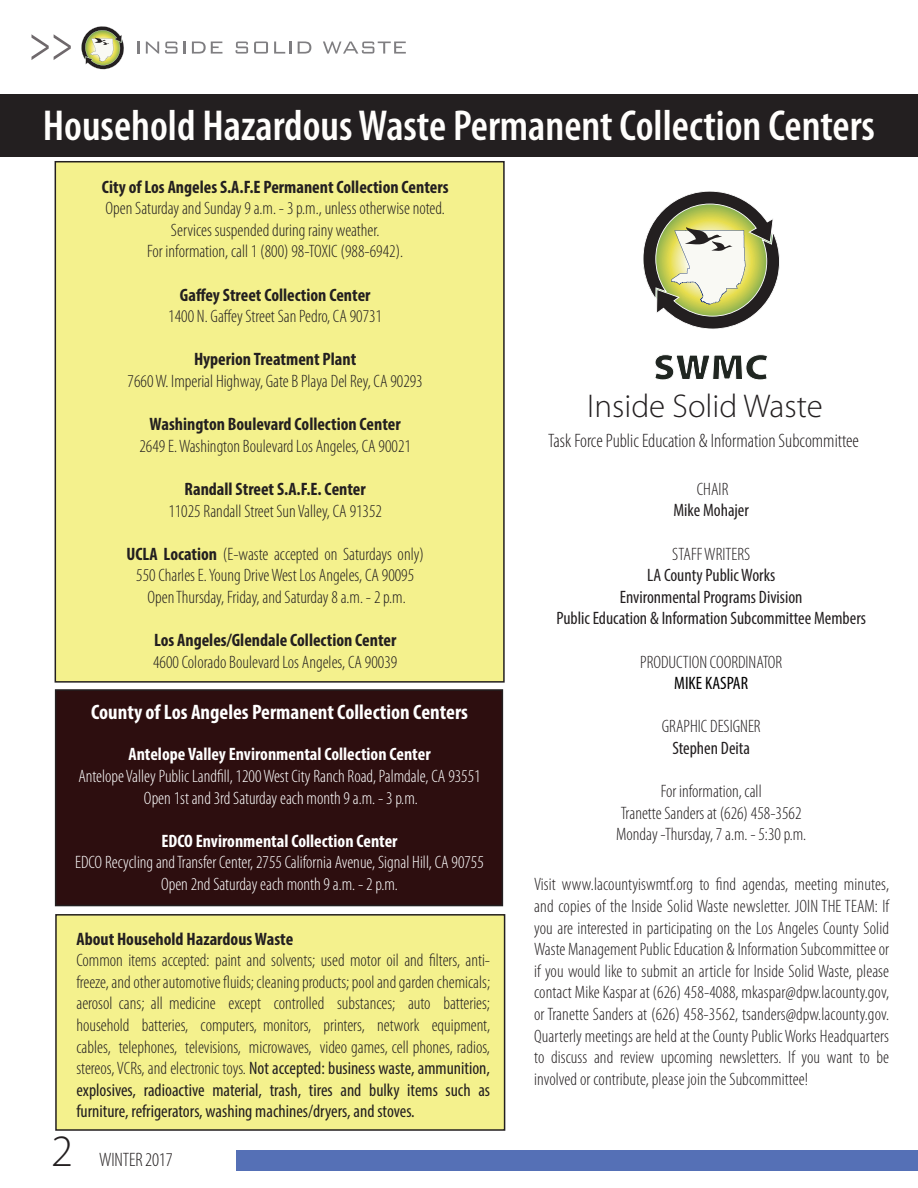
<style>
.page{position:relative;width:918px;height:1188px;background:#fff}
.page>*{position:absolute;margin:0;border:0;box-sizing:border-box;transform-origin:0 0}
.t1{font:300 45px "Myriad Pro";color:#231f20}
.t2{font:600 condensed 43.5px "Myriad Pro";color:#fffefc}
.t3{font:300 33px "Myriad Pro";color:#231f20}
.t4{font:700 condensed 21px "Myriad Pro";color:#fff}
.t5{font:300 condensed 19.5px "Myriad Pro";color:#231f20}
.t6{font:300 condensed 18px/21.6px "Myriad Pro";color:#231f20;text-align:center}
.t7{font:700 condensed 18px "Myriad Pro";color:#231f20}
.t8{font:300 condensed 18px/21.6px "Myriad Pro";color:#fff;text-align:center}
.t9{font:condensed 18px/21.6px "Myriad Pro";color:#231f20;text-align:center}
.t10{font:700 condensed 18px "Myriad Pro";color:#fff}
.t11{font:condensed 18px "Myriad Pro";color:#000}
.s1{font-weight:700}
.s2{font-weight:400}
</style>
<div class="page">
<div style="left:56px;top:690px;width:446px;height:216px;background:#2d0e0f"></div>
<div style="left:55px;top:689px;width:448px;height:217px;border:2px solid #231f20"></div>
<div style="left:55px;top:162px;width:449px;height:520px;background:#f4f18d"></div>
<div style="left:55px;top:161px;width:450px;height:522px;border:2px solid #231f20"></div>
<div style="left:56px;top:915px;width:449px;height:215px;background:#f4f18d"></div>
<div style="left:55px;top:914px;width:450px;height:217px;border:2px solid #231f20"></div>
<div style="left:0;top:94px;width:918px;height:63px;background:#231f20"></div>
<div style="left:237px;top:1150px;width:681px;height:21px;background:#5570b6"></div>
<svg style="left:643px;top:191px;width:137px;height:189px"></svg>
<svg style="left:31px;top:34px;width:40px;height:26px"></svg>
<svg style="left:138px;top:42px;width:2px;height:12px"></svg>
<svg style="left:146px;top:42px;width:13px;height:12px"></svg>
<svg style="left:165px;top:42px;width:13px;height:12px"></svg>
<svg style="left:184px;top:42px;width:2px;height:12px"></svg>
<svg style="left:192px;top:42px;width:30px;height:12px"></svg>
<svg style="left:235px;top:42px;width:13px;height:12px"></svg>
<svg style="left:254px;top:42px;width:14px;height:12px"></svg>
<svg style="left:274px;top:42px;width:17px;height:12px"></svg>
<svg style="left:298px;top:42px;width:13px;height:12px"></svg>
<svg style="left:323px;top:42px;width:83px;height:12px"></svg>
<svg style="left:81px;top:26px;width:43px;height:44px"></svg>
<h2 class="t2" style="left:43px;top:102px;width:834px">Household Hazardous Waste Permanent Collection Centers</h2>
<p class="t7" style="left:102px;top:175px;width:348px">City of Los Angeles S.A.F.E Permanent Collection Centers</p>
<p class="t6" style="left:105px;top:198px;width:341px">Open Saturday and Sunday 9 a.m. - 3 p.m., unless otherwise noted.<br>Services suspended during rainy weather.<br>For information, call 1 (800) 98-TOXIC (988-6942).</p>
<p class="t7" style="left:180px;top:283px;width:192px">Gaffey Street Collection Center</p>
<p class="t6" style="left:168px;top:306px;width:215px">1400 N. Gaffey Street San Pedro, CA 90731</p>
<p class="t7" style="left:194px;top:348px;width:164px">Hyperion Treatment Plant</p>
<p class="t6" style="left:128px;top:371px;width:297px">7660 W. Imperial Highway, Gate B Playa Del Rey, CA 90293</p>
<p class="t7" style="left:150px;top:413px;width:253px">Washington Boulevard Collection Center</p>
<p class="t6" style="left:139px;top:436px;width:273px">2649 E. Washington Boulevard Los Angeles, CA 90021</p>
<p class="t7" style="left:185px;top:478px;width:183px">Randall Street S.A.F.E. Center</p>
<p class="t6" style="left:168px;top:500px;width:215px">11025 Randall Street Sun Valley, CA 91352</p>
<p class="t6" style="left:127px;top:544px;width:299px"><span class="s1">UCLA Location</span> (E-waste accepted on Saturdays only)<br>550 Charles E. Young Drive West Los Angeles, CA 90095<br>Open Thursday, Friday, and Saturday 8 a.m. - 2 p.m.</p>
<p class="t7" style="left:154px;top:629px;width:244px">Los Angeles/Glendale Collection Center</p>
<p class="t6" style="left:153px;top:652px;width:246px">4600 Colorado Boulevard Los Angeles, CA 90039</p>
<p class="t4" style="left:91px;top:699px;width:378px">County of Los Angeles Permanent Collection Centers</p>
<p class="t10" style="left:128px;top:743px;width:304px">Antelope Valley Environmental Collection Center</p>
<p class="t8" style="left:78px;top:766px;width:404px">Antelope Valley Public Landfill, 1200 West City Ranch Road, Palmdale, CA 93551<br>Open 1st and 3rd Saturday each month 9 a.m. - 3 p.m.</p>
<p class="t10" style="left:161px;top:830px;width:238px">EDCO Environmental Collection Center</p>
<p class="t8" style="left:75px;top:852px;width:410px">EDCO Recycling and Transfer Center, 2755 California Avenue, Signal Hill, CA 90755<br>Open 2nd Saturday each month 9 a.m. - 2 p.m.</p>
<p class="t7" style="left:76px;top:927px;width:218px">About Household Hazardous Waste</p>
<p class="t6" style="left:76px;top:950px;width:415px;text-align:justify">Common items accepted: paint and solvents; used motor oil and filters, anti&shy;freeze, and other automotive fluids; cleaning products; pool and garden chemicals; aerosol cans; all medicine except controlled substances; auto batteries; household batteries, computers, monitors, printers, network equipment, cables, telephones, televisions, microwaves, video games, cell phones, radios, stereos, VCRs, and electronic toys. <span class="s2">Not accepted: business waste, ammunition, explosives, radioactive material, trash, tires and bulky items such as furniture, refrigerators, washing machines/dryers, and stoves.</span></p>
<p class="t5" style="left:99px;top:1149px;width:75px">WINTER 2017</p>
<h1 class="t1" style="left:51px;top:1124px;width:23px">2</h1>
<h3 class="t3" style="left:587px;top:387px;width:237px">Inside Solid Waste</h3>
<p class="t5" style="left:548px;top:430px;width:312px">Task Force Public Education &amp; Information Subcommittee</p>
<p class="t6" style="left:697px;top:478px;width:33px">CHAIR</p>
<p class="t9" style="left:673px;top:499px;width:77px">Mike Mohajer</p>
<p class="t6" style="left:672px;top:543px;width:79px">STAFF WRITERS</p>
<p class="t9" style="left:556px;top:564px;width:311px">LA County Public Works<br>Environmental Programs Division<br>Public Education &amp; Information Subcommittee Members</p>
<p class="t6" style="left:640px;top:651px;width:144px">PRODUCTION COORDINATOR</p>
<p class="t11" style="left:674px;top:672px;width:75px">MIKE KASPAR</p>
<p class="t6" style="left:662px;top:716px;width:100px">GRAPHIC DESIGNER</p>
<p class="t9" style="left:672px;top:737px;width:79px">Stephen Deita</p>
<p class="t6" style="left:616px;top:781px;width:192px">For information, call<br>Tranette Sanders at (626) 458-3562<br>Monday -Thursday, 7 a.m. - 5:30 p.m.</p>
<p class="t6" style="left:534px;top:874px;width:356px;text-align:justify">Visit www.lacountyiswmtf.org to find agendas, meeting minutes, and copies of the Inside Solid Waste newsletter. JOIN THE TEAM: If you are interested in participating on the Los Angeles County Solid Waste Management Public Education &amp; Information Subcommittee or if you would like to submit an article for Inside Solid Waste, please contact Mike Kaspar at (626) 458-4088, mkaspar@dpw.lacounty.gov, or Tranette Sanders at (626) 458-3562, tsanders@dpw.lacounty.gov.<br>Quarterly meetings are held at the County Public Works Headquarters to discuss and review upcoming newsletters. If you want to be involved or contribute, please join the Subcommittee!</p>
</div>
